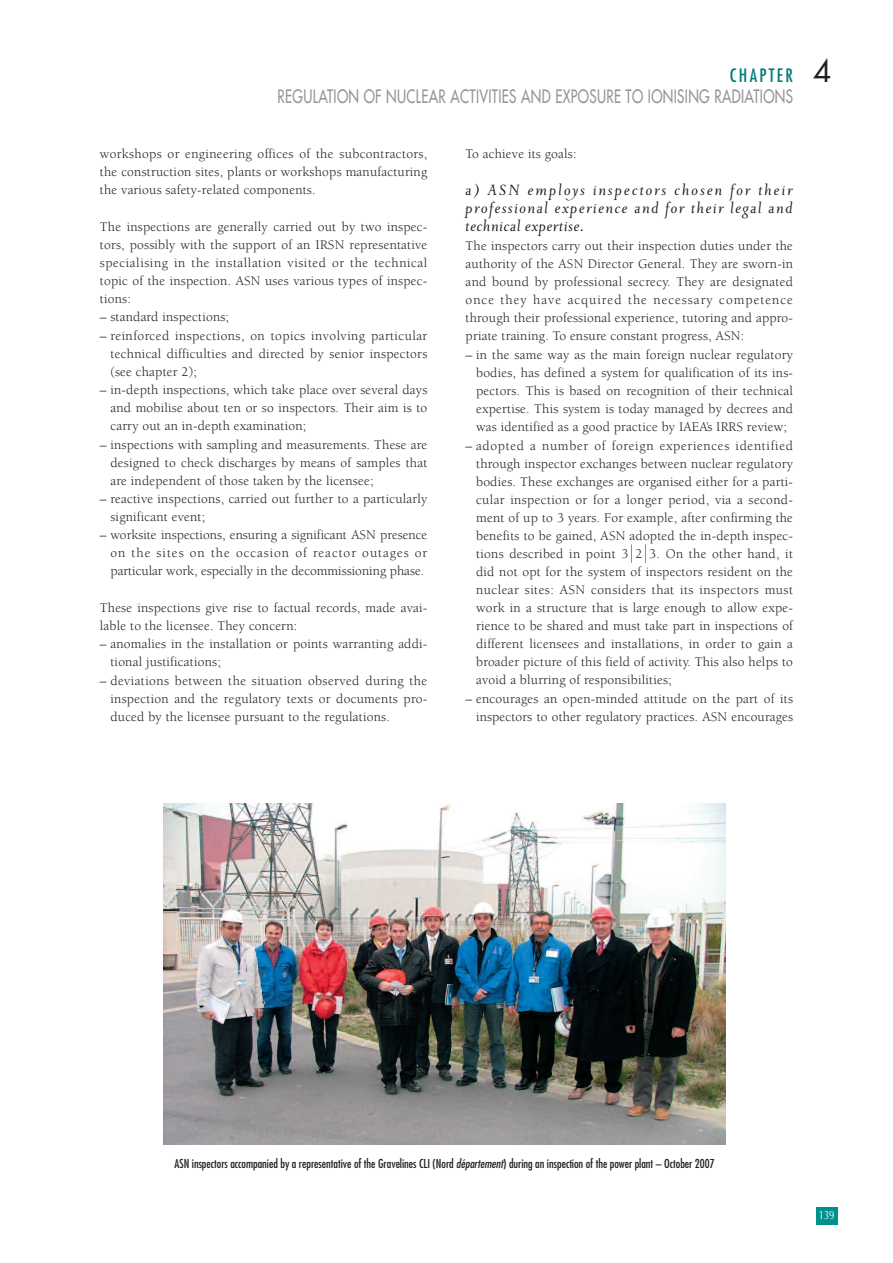
<style>
.page{position:relative;width:893px;height:1263px;background:#fff}
.page>*{position:absolute;margin:0;border:0;box-sizing:border-box;transform-origin:0 0}
.t1{font:italic 18px/18px "Priori Ser Reg";letter-spacing:.07em;color:#231f20;text-align:justify}
.t2{font:18px/21px "Futura";letter-spacing:.025em;color:#939598;scale:.75 1}
.t3{font:13.5px/18px "Berkeley";letter-spacing:.015em;color:#231f20;text-align:justify}
.t4{font:condensed 12px "Futura";color:#231f20}
.t5{font:12px "Optima";color:#fff;scale:.8 1}
.s1{font-stretch:condensed;color:#007e7a}
.s2{font-size:30px;color:#231f20}
.s3{font-style:italic}
</style>
<div class="page">
<div style="left:816px;top:1208px;width:22px;height:17px;background:#00918f"></div>
<img style="left:163px;top:804px;width:563px;height:340px">
<h1 class="t2" style="left:278px;top:66px;width:740px;text-indent:452px"><span class="s1">CHAPTER</span> <span class="s2">4<br></span>REGULATION OF NUCLEAR ACTIVITIES AND EXPOSURE TO IONISING RADIATIONS</h1>
<p class="t3" style="left:100px;top:146px;width:329px">workshops or engineering offices of the subcontractors, the construction sites, plants or workshops manufacturing the various safety-related components.</p>
<p class="t3" style="left:100px;top:219px;width:329px">The inspections are generally carried out by two inspec&shy;tors, possibly with the support of an IRSN representative specialising in the installation visited or the technical topic of the inspection. ASN uses various types of inspec&shy;tions:</p>
<p class="t3" style="left:100px;top:309px;width:131px">– standard inspections;</p>
<p class="t3" style="left:110px;top:328px;width:318px;text-indent:-10px">– reinforced inspections, on topics involving particular technical difficulties and directed by senior inspectors (see chapter 2);</p>
<p class="t3" style="left:110px;top:382px;width:318px;text-indent:-11px">– in-depth inspections, which take place over several days and mobilise about ten or so inspectors. Their aim is to carry out an in-depth examination;</p>
<p class="t3" style="left:110px;top:436px;width:318px;text-indent:-11px">– inspections with sampling and measurements. These are designed to check discharges by means of samples that are independent of those taken by the licensee;</p>
<p class="t3" style="left:110px;top:491px;width:318px;text-indent:-11px">– reactive inspections, carried out further to a particularly significant event;</p>
<p class="t3" style="left:110px;top:527px;width:318px;text-indent:-11px">– worksite inspections, ensuring a significant ASN presence on the sites on the occasion of reactor outages or particular work, especially in the decommissioning phase.</p>
<p class="t3" style="left:100px;top:600px;width:329px">These inspections give rise to factual records, made avai&shy;lable to the licensee. They concern:</p>
<p class="t3" style="left:110px;top:636px;width:318px;text-indent:-11px">– anomalies in the installation or points warranting addi&shy;tional justifications;</p>
<p class="t3" style="left:110px;top:673px;width:318px;text-indent:-10px">– deviations between the situation observed during the inspection and the regulatory texts or documents pro&shy;duced by the licensee pursuant to the regulations.</p>
<p class="t3" style="left:466px;top:146px;width:112px">To achieve its goals:</p>
<h1 class="t1" style="left:466px;top:180px;width:329px">a) ASN employs inspectors chosen for their professional experience and for their legal and technical expertise.</h1>
<p class="t3" style="left:466px;top:238px;width:329px">The inspectors carry out their inspection duties under the authority of the ASN Director General. They are sworn-in and bound by professional secrecy. They are designated once they have acquired the necessary competence through their professional experience, tutoring and appro&shy;priate training. To ensure constant progress, ASN:</p>
<p class="t3" style="left:476px;top:347px;width:318px;text-indent:-10px">– in the same way as the main foreign nuclear regulatory bodies, has defined a system for qualification of its ins&shy;pectors. This is based on recognition of their technical expertise. This system is today managed by decrees and was identified as a good practice by IAEA’s IRRS review;</p>
<p class="t3" style="left:476px;top:438px;width:318px;text-indent:-10px">– adopted a number of foreign experiences identified through inspector exchanges between nuclear regulatory bodies. These exchanges are organised either for a parti&shy;cular inspection or for a longer period, via a second&shy;ment of up to 3 years. For example, after confirming the benefits to be gained, ASN adopted the in-depth inspec&shy;tions described in point 3⏐2⏐3. On the other hand, it did not opt for the system of inspectors resident on the nuclear sites: ASN considers that its inspectors must work in a structure that is large enough to allow expe&shy;rience to be shared and must take part in inspections of different licensees and installations, in order to gain a broader picture of this field of activity. This also helps to avoid a blurring of responsibilities;</p>
<p class="t3" style="left:466px;top:691px;width:329px;text-align:right">– encourages an open-minded attitude on the part of its inspectors to other regulatory practices. ASN encourages</p>
<p class="t4" style="left:175px;top:1158px;width:542px">ASN inspectors accompanied by a representative of the Gravelines CLI (Nord <span class="s3">département</span>) during an inspection of the power plant – October 2007</p>
<p class="t5" style="left:819px;top:1210px;width:21px">139</p>
</div>
